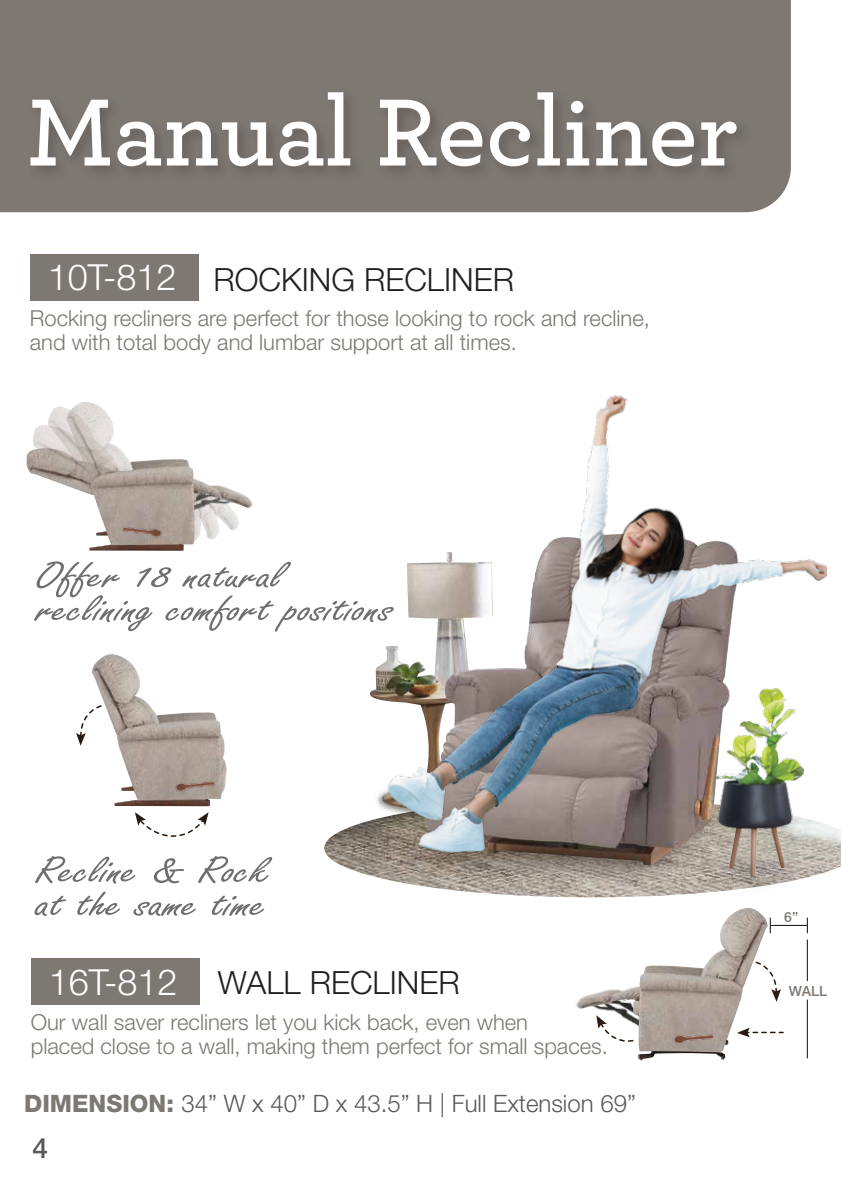
<style>
.page{position:relative;width:842px;height:1191px;background:#fff}
.page>*{position:absolute;margin:0;border:0;box-sizing:border-box;transform-origin:0 0}
.t1{font:600 100px "Archer";color:#fff}
.t2{font:40px/33.4px "Freestyle Script";color:#6e6f72;scale:1.36 1}
.t3{font:300 32px "Helvetica Neue LT Std";color:#231f20}
.t4{font:500 28px "Helvetica Neue LT Std";color:#595a5c}
.t5{font:300 24px "Helvetica Neue LT Std";color:#595a5c}
.t6{font:300 22px/24px "Helvetica Neue LT Std";color:#7e7873}
.t7{font:500 14px "Helvetica Neue LT Std";color:#7e7873}
.s1{font-size:36px;color:#fff}
.s2{font-weight:800;color:#7e7873}
</style>
<div class="page">
<div style="left:30px;top:254px;width:168px;height:46px;background:#7e7873"></div>
<img style="left:826px;top:824px;width:15px;height:48px">
<img style="left:324px;top:829px;width:21px;height:38px">
<img style="left:345px;top:825px;width:433px;height:115px">
<img style="left:354px;top:395px;width:472px;height:494px">
<img style="left:702px;top:677px;width:103px;height:206px">
<img style="left:114px;top:803px;width:96px;height:3px">
<svg style="left:116px;top:800px;width:94px;height:3px"></svg>
<img style="left:222px;top:736px;width:5px;height:57px">
<img style="left:92px;top:654px;width:130px;height:146px">
<img style="left:169px;top:770px;width:50px;height:31px">
<svg style="left:135px;top:812px;width:74px;height:25px"></svg>
<svg style="left:76px;top:704px;width:26px;height:42px"></svg>
<div style="left:31px;top:958px;width:168px;height:47px;background:#7e7873"></div>
<hr style="left:770px;top:925px;width:37px;height:1px;background:#231f20">
<hr style="left:807px;top:999px;width:1px;height:59px;background:#231f20">
<hr style="left:807px;top:939px;width:1px;height:42px;background:#231f20">
<svg style="left:807px;top:917px;width:1px;height:16px"></svg>
<svg style="left:770px;top:917px;width:1px;height:16px"></svg>
<img style="left:579px;top:1008px;width:59px;height:18px">
<img style="left:631px;top:1008px;width:7px;height:6px">
<img style="left:576px;top:986px;width:62px;height:22px">
<img style="left:638px;top:1052px;width:87px;height:8px">
<img style="left:638px;top:907px;width:109px;height:145px">
<img style="left:671px;top:1028px;width:47px;height:21px">
<svg style="left:755px;top:961px;width:26px;height:41px"></svg>
<svg style="left:596px;top:1015px;width:38px;height:27px"></svg>
<svg style="left:737px;top:1027px;width:46px;height:10px"></svg>
<img style="left:26px;top:450px;width:65px;height:45px">
<img style="left:33px;top:425px;width:58px;height:69px">
<img style="left:48px;top:406px;width:43px;height:86px">
<img style="left:89px;top:548px;width:95px;height:3px">
<svg style="left:89px;top:546px;width:95px;height:2px"></svg>
<img style="left:66px;top:402px;width:62px;height:81px">
<img style="left:195px;top:531px;width:24px;height:9px">
<img style="left:195px;top:509px;width:44px;height:22px">
<img style="left:195px;top:479px;width:58px;height:30px">
<img style="left:91px;top:459px;width:104px;height:87px">
<img style="left:117px;top:516px;width:50px;height:31px">
<div style="left:0;top:0;width:791px;height:212px;background:#7e7873"></div>
<img style="left:19px;top:75px;width:738px;height:138px">
<h1 class="t1" style="left:27px;top:57px;width:713px">Manual Recliner</h1>
<h3 class="t3" style="left:48px;top:260px;width:468px"><span class="s1">10T-812</span> ROCKING RECLINER</h3>
<p class="t6" style="left:30px;top:305px;width:622px">Rocking recliners are perfect for those looking to rock and recline, and with total body and lumbar support at all times.</p>
<h2 class="t2" style="left:37px;top:561px;width:264px">Offer 18 natural reclining comfort positions</h2>
<h2 class="t2" style="left:36px;top:855px;width:173px">Recline &amp; Rock at the same time</h2>
<h3 class="t3" style="left:49px;top:963px;width:412px"><span class="s1">16T-812</span> WALL RECLINER</h3>
<p class="t6" style="left:31px;top:1009px;width:579px">Our wall saver recliners let you kick back, even when<br>placed close to a wall, making them perfect for small spaces.</p>
<p class="t5" style="left:24px;top:1088px;width:613px"><span class="s2">DIMENSION:</span> 34” W x 40” D x 43.5” H | Full Extension 69”</p>
<p class="t4" style="left:33px;top:1130px;width:17px">4</p>
<p class="t7" style="left:784px;top:908px;width:15px">6”</p>
<p class="t7" style="left:789px;top:982px;width:40px">WALL</p>
</div>
